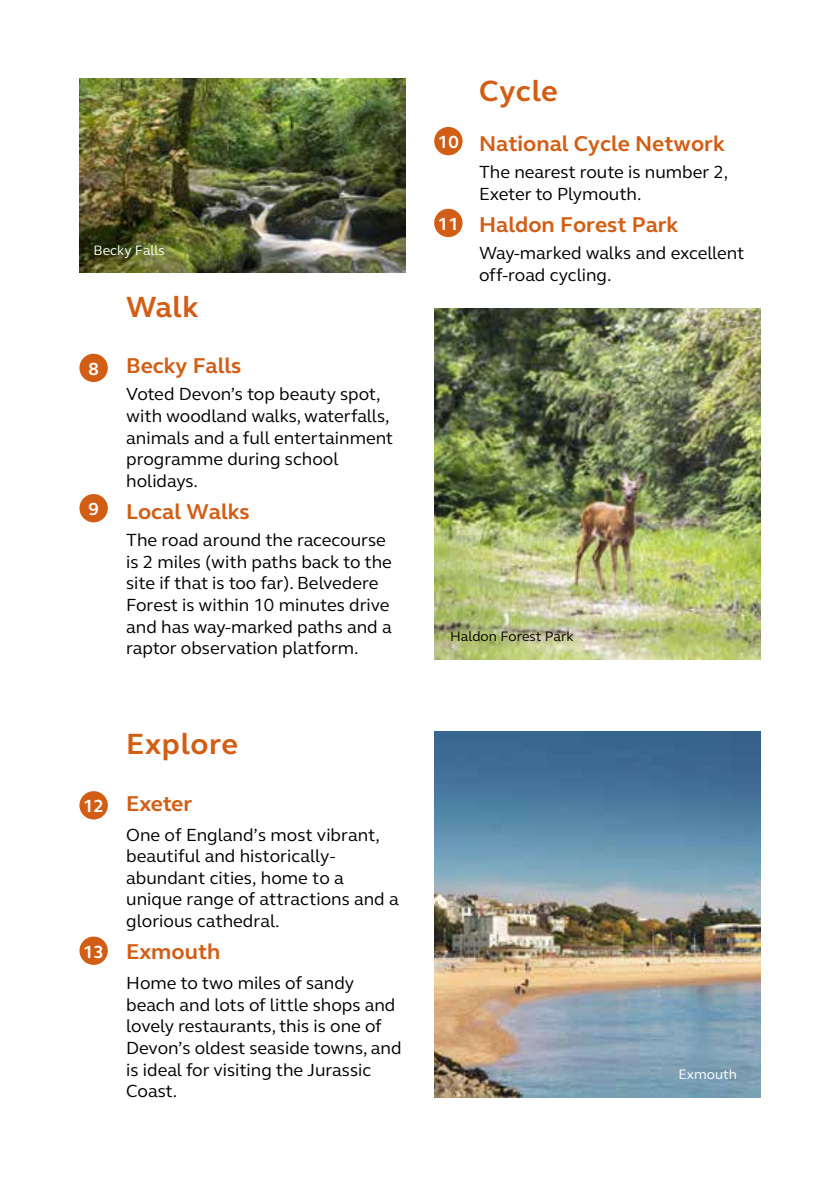
<style>
.page{position:relative;width:840px;height:1191px;background:#fff}
.page>*{position:absolute;margin:0;border:0;box-sizing:border-box;transform-origin:0 0}
.t1{font:700 30px "FS Elliot";letter-spacing:.025em;color:#d25e15}
.t2{font:700 22px "FS Elliot";color:#d25e15}
.t3{font:18px/21.6px "FS Elliot";color:#000}
.t4{font:700 18px "FS Elliot";color:#fff}
.t5{font:14px "FS Elliot";color:#fff}
.t6{font:14px "FS Elliot";color:#000}
</style>
<div class="page">
<img style="left:434px;top:308px;width:326px;height:352px">
<img style="left:434px;top:731px;width:326px;height:366px">
<div style="left:79px;top:936px;width:29px;height:29px;background:#d25e15;border-radius:50%"></div>
<div style="left:79px;top:791px;width:29px;height:28px;background:#d25e15;border-radius:50%"></div>
<div style="left:79px;top:354px;width:29px;height:28px;background:#d25e15;border-radius:50%"></div>
<img style="left:79px;top:78px;width:326px;height:194px">
<div style="left:434px;top:127px;width:28px;height:28px;background:#d25e15;border-radius:50%"></div>
<div style="left:79px;top:494px;width:29px;height:28px;background:#d25e15;border-radius:50%"></div>
<div style="left:434px;top:209px;width:28px;height:28px;background:#d25e15;border-radius:50%"></div>
<p class="t5" style="left:94px;top:241px;width:73px">Becky Falls</p>
<p class="t4" style="left:88px;top:356px;width:12px">8</p>
<p class="t4" style="left:88px;top:497px;width:12px">9</p>
<h1 class="t1" style="left:126px;top:286px;width:74px">Walk</h1>
<p class="t2" style="left:126px;top:351px;width:117px">Becky Falls</p>
<p class="t3" style="left:126px;top:383px;width:268px">Voted Devon’s top beauty spot, with woodland walks, waterfalls, animals and a full entertainment programme during school holidays.</p>
<p class="t2" style="left:126px;top:496px;width:125px">Local Walks</p>
<p class="t3" style="left:126px;top:529px;width:267px">The road around the racecourse is 2 miles (with paths back to the site if that is too far). Belvedere<br>Forest is within 10 minutes drive and has way-marked paths and a raptor observation platform.</p>
<p class="t4" style="left:83px;top:794px;width:22px">12</p>
<p class="t4" style="left:83px;top:939px;width:22px">13</p>
<h1 class="t1" style="left:126px;top:724px;width:113px">Explore</h1>
<p class="t2" style="left:126px;top:788px;width:67px">Exeter</p>
<p class="t3" style="left:126px;top:823px;width:274px">One of England’s most vibrant, beautiful and historically&shy;abundant cities, home to a unique range of attractions and a glorious cathedral.</p>
<p class="t2" style="left:126px;top:937px;width:96px">Exmouth</p>
<p class="t3" style="left:126px;top:972px;width:276px">Home to two miles of sandy beach and lots of little shops and lovely restaurants, this is one of<br>Devon’s oldest seaside towns, and is ideal for visiting the Jurassic<br>Coast.</p>
<p class="t4" style="left:438px;top:130px;width:22px">10</p>
<p class="t4" style="left:438px;top:211px;width:22px">11</p>
<h1 class="t1" style="left:479px;top:71px;width:80px">Cycle</h1>
<p class="t2" style="left:479px;top:129px;width:247px">National Cycle Network</p>
<p class="t3" style="left:479px;top:161px;width:250px">The nearest route is number 2,<br>Exeter to Plymouth.</p>
<p class="t2" style="left:479px;top:210px;width:201px">Haldon Forest Park</p>
<p class="t3" style="left:479px;top:242px;width:267px">Way-marked walks and excellent off-road cycling.</p>
<p class="t6" style="left:450px;top:627px;width:125px">Haldon Forest Park</p>
<p class="t5" style="left:678px;top:1064px;width:60px">Exmouth</p>
</div>
